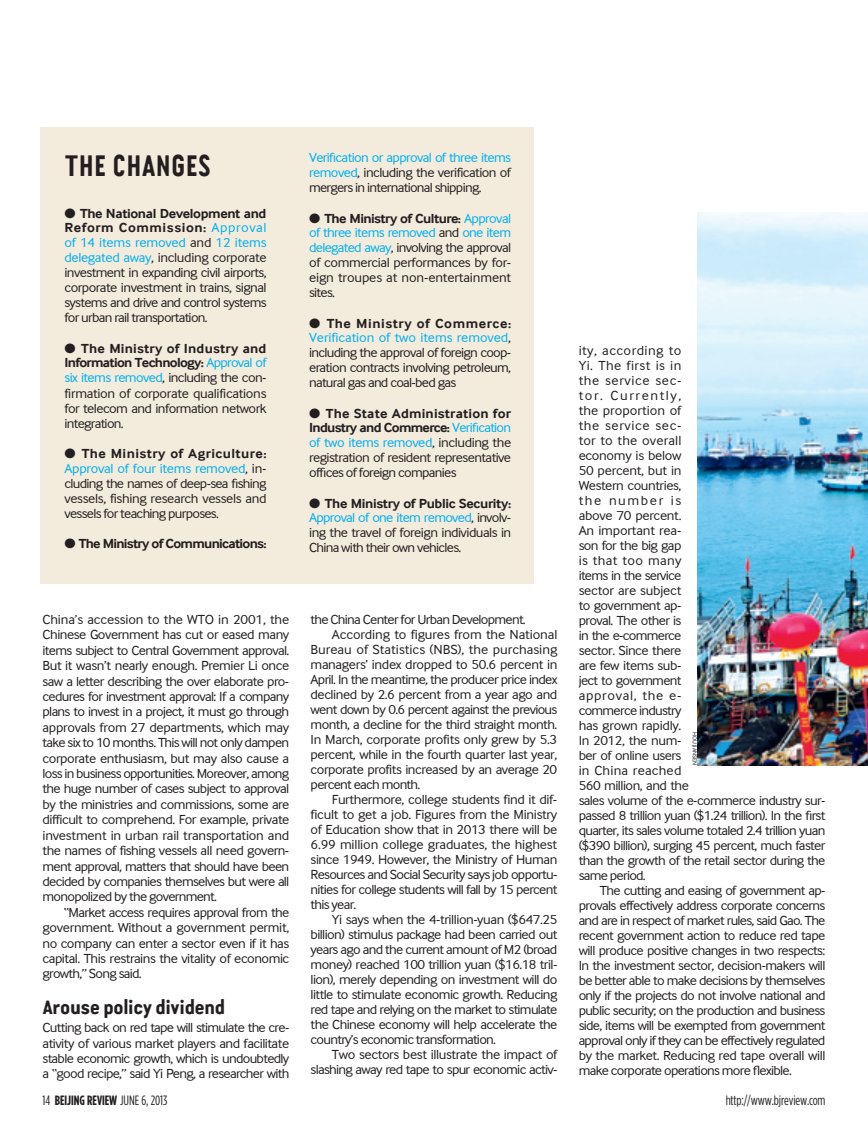
<style>
.page{position:relative;width:868px;height:1136px;background:#fff}
.page>*{position:absolute;margin:0;border:0;box-sizing:border-box;transform-origin:0 0}
.t1{font:30px "Van Condensed LF Bold";color:#231f20;scale:.85 1}
.t2{font:19.5px "Van Condensed LF Bold";letter-spacing:-.05em;color:#231f20}
.t3{font:13.5px/15px "Inter Face Da Ma";letter-spacing:-.04em;color:#231f20;text-align:justify;scale:1.05 1}
.t4{font:13.5px "Inter Face Da Ma";letter-spacing:-.01em;color:#231f20;scale:1.05 1}
.t5{font:13.5px "Inter Face Da Ma";letter-spacing:-.02em;color:#231f20;scale:1.05 1}
.t6{font:13.5px "Inter Face Da Ma";color:#231f20;scale:1.05 1}
.t7{font:700 13.5px "Inter Face Da Ma";letter-spacing:-.05em;color:#231f20;scale:1.05 1}
.t8{font:700 condensed 13.5px "Gotham HTF";color:#231f20}
.t9{font:condensed 13.5px "Gotham HTF";letter-spacing:-.01em;color:#231f20}
.t10{font:6px "Inter Face Da Ma";color:#231f20}
.s1{font-weight:700}
.s2{color:#00aeef}
.s3{font-weight:400}
</style>
<div class="page">
<div style="left:40px;top:127px;width:494px;height:456px;background:#f3ecdc"></div>
<img style="left:697px;top:213px;width:170px;height:552px">
<h1 class="t1" style="left:64px;top:147px;width:90px">The Changes</h1>
<p class="t3" style="left:64px;top:206px;width:194px">● <span class="s1">The National Development and Reform Commission:</span> <span class="s2">Approval of 14 items removed</span> and <span class="s2">12 items delegated away</span>, including corporate investment in expanding civil airports, corporate investment in trains, signal systems and drive and control systems for urban rail transportation.</p>
<p class="t3" style="left:64px;top:341px;width:194px">● <span class="s1">The Ministry of Industry and Information Technology:</span> <span class="s2">Approval of six items removed</span>, including the con&shy;firmation of corporate qualifications for telecom and information network integration.</p>
<p class="t3" style="left:64px;top:446px;width:194px">● <span class="s1">The Ministry of Agriculture:<br></span><span class="s2">Approval of four items removed</span>, in&shy;cluding the names of deep-sea fishing vessels, fishing research vessels and vessels for teaching purposes.</p>
<p class="t7" style="left:64px;top:536px;width:194px">● The Ministry of Communications:</p>
<p class="t3" style="left:309px;top:150px;width:194px"><span class="s2">Verification or approval of three items removed</span>, including the verification of mergers in international shipping.</p>
<p class="t3" style="left:309px;top:210px;width:194px">● <span class="s1">The Ministry of Culture:</span> <span class="s2">Approval of three items removed</span> and <span class="s2">one item delegated away</span>, involving the approval of commercial performances by for&shy;eign troupes at non-entertainment sites.</p>
<p class="t3" style="left:309px;top:315px;width:194px">● <span class="s1">The Ministry of Commerce:<br></span><span class="s2">Verification of two items removed</span>, including the approval of foreign coop&shy;eration contracts involving petroleum, natural gas and coal-bed gas</p>
<p class="t3" style="left:309px;top:405px;width:194px">● <span class="s1">The State Administration for Industry and Commerce:</span> <span class="s2">Verification of two items removed</span>, including the registration of resident representative offices of foreign companies</p>
<p class="t3" style="left:309px;top:495px;width:194px">● <span class="s1">The Ministry of Public Security:<br></span><span class="s2">Approval of one item removed</span>, involv&shy;ing the travel of foreign individuals in China with their own vehicles.</p>
<p class="t3" style="left:43px;top:611px;width:236px;line-height:15.5px">China’s accession to the WTO in 2001, the Chinese Government has cut or eased many items subject to Central Government approval.<br>But it wasn’t nearly enough. Premier Li once saw a letter describing the over elaborate pro&shy;cedures for investment approval: If a company plans to invest in a project, it must go through approvals from 27 departments, which may take six to 10 months. This will not only dampen corporate enthusiasm, but may also cause a loss in business opportunities. Moreover, among the huge number of cases subject to approval by the ministries and commissions, some are difficult to comprehend. For example, private investment in urban rail transportation and the names of fishing vessels all need govern&shy;ment approval, matters that should have been decided by companies themselves but were all monopolized by the government.</p>
<p class="t3" style="left:43px;top:904px;width:236px;line-height:15.5px;text-indent:21px">“Market access requires approval from the government. Without a government permit, no company can enter a sector even if it has capital. This restrains the vitality of economic growth,” Song said.</p>
<h2 class="t2" style="left:43px;top:994px;width:184px">Arouse policy dividend</h2>
<p class="t3" style="left:43px;top:1019px;width:236px;line-height:15.5px">Cutting back on red tape will stimulate the cre&shy;ativity of various market players and facilitate stable economic growth, which is undoubtedly a “good recipe,” said Yi Peng, a researcher with</p>
<p class="t3" style="left:310px;top:611px;width:206px">the China Center for Urban Development.</p>
<p class="t4" style="left:332px;top:626px;width:216px">According to figures from the National</p>
<p class="t6" style="left:310px;top:641px;width:236px">Bureau of Statistics (NBS), the purchasing</p>
<p class="t3" style="left:310px;top:656px;width:236px">managers’ index dropped to 50.6 percent in</p>
<p class="t3" style="left:310px;top:671px;width:236px">April. In the meantime, the producer price index</p>
<p class="t3" style="left:310px;top:686px;width:236px">declined by 2.6 percent from a year ago and</p>
<p class="t3" style="left:310px;top:701px;width:236px">went down by 0.6 percent against the previous</p>
<p class="t3" style="left:310px;top:716px;width:236px">month, a decline for the third straight month.</p>
<p class="t3" style="left:310px;top:731px;width:236px">In March, corporate profits only grew by 5.3</p>
<p class="t3" style="left:310px;top:746px;width:236px">percent, while in the fourth quarter last year,</p>
<p class="t3" style="left:310px;top:761px;width:236px">corporate profits increased by an average 20</p>
<p class="t3" style="left:310px;top:776px;width:106px">percent each month.</p>
<p class="t3" style="left:332px;top:791px;width:216px">Furthermore, college students find it dif-</p>
<p class="t5" style="left:310px;top:806px;width:236px">ficult to get a job. Figures from the Ministry</p>
<p class="t3" style="left:310px;top:821px;width:236px">of Education show that in 2013 there will be</p>
<p class="t4" style="left:310px;top:836px;width:236px">6.99 million college graduates, the highest</p>
<p class="t3" style="left:310px;top:851px;width:236px">since 1949. However, the Ministry of Human</p>
<p class="t3" style="left:310px;top:866px;width:236px">Resources and Social Security says job opportu-</p>
<p class="t3" style="left:310px;top:881px;width:236px">nities for college students will fall by 15 percent</p>
<p class="t3" style="left:310px;top:896px;width:45px">this year.</p>
<p class="t3" style="left:332px;top:911px;width:216px">Yi says when the 4-trillion-yuan ($647.25</p>
<p class="t3" style="left:310px;top:926px;width:236px">billion) stimulus package had been carried out</p>
<p class="t3" style="left:310px;top:941px;width:236px">years ago and the current amount of M2 (broad</p>
<p class="t3" style="left:310px;top:956px;width:236px">money) reached 100 trillion yuan ($16.18 tril-</p>
<p class="t3" style="left:310px;top:971px;width:236px">lion), merely depending on investment will do</p>
<p class="t3" style="left:310px;top:986px;width:236px">little to stimulate economic growth. Reducing</p>
<p class="t3" style="left:310px;top:1001px;width:236px">red tape and relying on the market to stimulate</p>
<p class="t3" style="left:310px;top:1016px;width:236px">the Chinese economy will help accelerate the</p>
<p class="t3" style="left:310px;top:1031px;width:178px">country’s economic transformation.</p>
<p class="t3" style="left:332px;top:1046px;width:216px">Two sectors best illustrate the impact of</p>
<p class="t3" style="left:310px;top:1061px;width:236px">slashing away red tape to spur economic activ-</p>
<p class="t3" style="left:578px;top:342px;width:236px;text-align:left">ity, according to<br>Yi. The first is in<br>the service sec-<br>tor. Currently,<br>the proportion of<br>the service sec-<br>tor to the overall<br>economy is below<br>50 percent, but in<br>Western countries,<br>the number is<br>above 70 percent.<br>An important rea-<br>son for the big gap<br>is that too many<br>items in the service<br>sector are subject<br>to government ap-<br>proval. The other is<br>in the e-commerce<br>sector. Since there<br>are few items sub-<br>ject to government<br>approval, the e-<br>commerce industry<br>has grown rapidly.<br>In 2012, the num-<br>ber of online users<br>in China reached<br>560 million, and the<br>sales volume of the e-commerce industry sur&shy;passed 8 trillion yuan ($1.24 trillion). In the first quarter, its sales volume totaled 2.4 trillion yuan ($390 billion), surging 45 percent, much faster than the growth of the retail sector during the same period.</p>
<p class="t3" style="left:578px;top:882px;width:236px;text-indent:21px">The cutting and easing of government ap&shy;provals effectively address corporate concerns and are in respect of market rules, said Gao. The recent government action to reduce red tape will produce positive changes in two respects:<br>In the investment sector, decision-makers will be better able to make decisions by themselves only if the projects do not involve national and public security; on the production and business side, items will be exempted from government approval only if they can be effectively regulated by the market. Reducing red tape overall will make corporate operations more flexible.</p>
<p class="t10" style="left:698px;top:731px;width:35px;rotate:90deg">HOU JIANSEN</p>
<p class="t8" style="left:43px;top:1092px;width:126px"><span class="s3">14</span> BEIJING REVIEW <span class="s3">june 6, 2013</span></p>
<p class="t9" style="left:725px;top:1092px;width:101px">http://www.bjreview.com</p>
</div>
